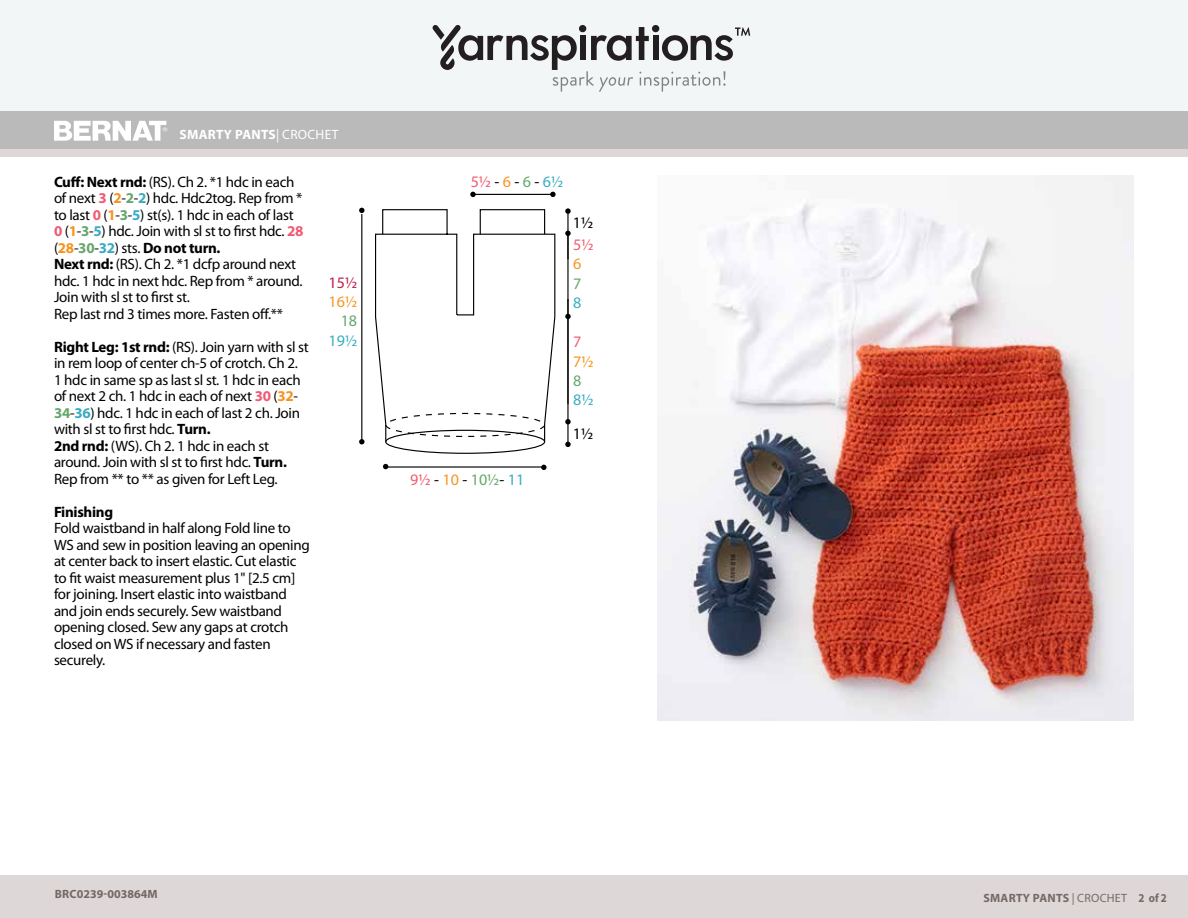
<style>
.page{position:relative;width:1188px;height:918px;background:#fff}
.page>*{position:absolute;margin:0;border:0;box-sizing:border-box;transform-origin:0 0}
.t1{font:16.05px "Myriad Pro";color:#000}
.t2{font:16.05px/19.4px "Myriad Pro";color:#c31f4a;text-align:right}
.t3{font:16.05px/19.4px "Myriad Pro";color:#f89521}
.t4{font:16.05px/19.4px "Myriad Pro";color:#f05d73}
.t5{font:15px/16.5px "Myriad Pro";letter-spacing:-.02em;color:#000}
.t6{font:700 13.5px "Myriad Pro";letter-spacing:.02em;color:#fff}
.t7{font:700 12px "Myriad Pro";letter-spacing:.02em;color:#756966}
.t8{font:700 12px "Myriad Pro";color:#746865}
.s1{font-weight:400}
.s2{font-weight:700}
.s3{font-weight:700;color:#f05a72}
.s4{font-weight:700;color:#f7931d}
.s5{font-weight:700;color:#65a76b}
.s6{font-weight:700;color:#39acc3}
.s7{color:#f89521}
.s8{color:#64a86c}
.s9{color:#39adc3}
.s10{color:#f05d73}
</style>
<div class="page">
<div style="left:0;top:111px;width:1188px;height:38px;background:#bababa"></div>
<div style="left:0;top:0;width:1188px;height:111px;background:#f3f6f7"></div>
<svg style="left:433px;top:25px;width:318px;height:67px"></svg>
<div style="left:0;top:149px;width:1188px;height:769px;background:#ddd8d7"></div>
<div style="left:0;top:157px;width:1188px;height:717px;background:#fff"></div>
<svg style="left:54px;top:120px;width:113px;height:21px"></svg>
<hr style="left:361px;top:214px;width:1px;height:228px;background:#000">
<hr style="left:472px;top:194px;width:81px;height:1px;background:#000">
<svg style="left:359px;top:208px;width:6px;height:5px"></svg>
<svg style="left:359px;top:439px;width:6px;height:6px"></svg>
<svg style="left:550px;top:192px;width:6px;height:5px"></svg>
<svg style="left:470px;top:192px;width:6px;height:5px"></svg>
<hr style="left:386px;top:466px;width:158px;height:2px;background:#000">
<svg style="left:541px;top:465px;width:6px;height:5px"></svg>
<svg style="left:383px;top:464px;width:5px;height:5px"></svg>
<hr style="left:567px;top:233px;width:2px;height:28px;background:#000">
<svg style="left:565px;top:231px;width:6px;height:5px"></svg>
<hr style="left:567px;top:211px;width:2px;height:48px;background:#000">
<svg style="left:565px;top:208px;width:6px;height:6px"></svg>
<hr style="left:567px;top:261px;width:2px;height:40px;background:#000">
<svg style="left:565px;top:314px;width:6px;height:5px"></svg>
<svg style="left:565px;top:419px;width:6px;height:5px"></svg>
<hr style="left:567px;top:299px;width:2px;height:145px;background:#000">
<svg style="left:565px;top:442px;width:6px;height:5px"></svg>
<div style="left:385px;top:430px;width:160px;height:24px;border:1px solid #000;border-radius:50%"></div>
<svg style="left:375px;top:209px;width:181px;height:234px"></svg>
<img style="left:658px;top:175px;width:476px;height:546px">
<p class="t6" style="left:180px;top:126px;width:160px">SMARTY PANTS<span class="s1">| CROCHET</span></p>
<p class="t5" style="left:54px;top:173px;width:251px"><span class="s2">Cuff: Next rnd:</span> (RS). Ch 2. *1 hdc in each of next <span class="s3">3</span> (<span class="s4">2</span>-<span class="s5">2</span>-<span class="s6">2</span>) hdc. Hdc2tog. Rep from * to last <span class="s3">0</span> (<span class="s4">1</span>-<span class="s5">3</span>-<span class="s6">5</span>) st(s). 1 hdc in each of last <span class="s3">0</span> (<span class="s4">1</span>-<span class="s5">3</span>-<span class="s6">5</span>) hdc. Join with sl st to first hdc. <span class="s3">28 </span>(<span class="s4">28</span>-<span class="s5">30</span>-<span class="s6">32</span>) sts. <span class="s2">Do not turn.<br>Next rnd:</span> (RS). Ch 2. *1 dcfp around next hdc. 1 hdc in next hdc. Rep from * around.<br>Join with sl st to first st.<br>Rep last rnd 3 times more. Fasten off.**</p>
<p class="t5" style="left:54px;top:338px;width:256px"><span class="s2">Right Leg: 1st rnd:</span> (RS). Join yarn with sl st in rem loop of center ch-5 of crotch. Ch 2.<br>1 hdc in same sp as last sl st. 1 hdc in each of next 2 ch. 1 hdc in each of next <span class="s3">30</span> (<span class="s4">32</span>- <span class="s5">34</span>-<span class="s6">36</span>) hdc. 1 hdc in each of last 2 ch. Join with sl st to first hdc. <span class="s2">Turn.<br>2nd rnd:</span> (WS). Ch 2. 1 hdc in each st around. Join with sl st to first hdc. <span class="s2">Turn.<br></span>Rep from ** to ** as given for Left Leg.</p>
<p class="t5" style="left:54px;top:503px;width:257px"><span class="s2">Finishing<br></span>Fold waistband in half along Fold line to WS and sew in position leaving an opening at center back to insert elastic. Cut elastic to fit waist measurement plus 1" [2.5 cm] for joining. Insert elastic into waistband and join ends securely. Sew waistband opening closed. Sew any gaps at crotch closed on WS if necessary and fasten securely.</p>
<p class="t2" style="left:328px;top:272px;width:30px">15½<br><span class="s7">16½<br></span><span class="s8">18<br></span><span class="s9">19½</span></p>
<p class="t1" style="left:471px;top:172px;width:94px"><span class="s10">5½</span> - <span class="s7">6</span> - <span class="s8">6</span> - <span class="s9">6½</span></p>
<p class="t1" style="left:573px;top:212px;width:22px">1½</p>
<p class="t4" style="left:573px;top:235px;width:22px">5½<br><span class="s7">6<br></span><span class="s8">7<br></span><span class="s9">8</span></p>
<p class="t3" style="left:573px;top:332px;width:22px"><span class="s10">7<br></span>7½<br><span class="s8">8<br></span><span class="s9">8½</span></p>
<p class="t1" style="left:573px;top:424px;width:22px">1½</p>
<p class="t1" style="left:410px;top:470px;width:116px"><span class="s10">9½</span> - <span class="s7">10</span> - <span class="s8">10½</span>- <span class="s9">11</span></p>
<p class="t8" style="left:55px;top:886px;width:105px">BRC0239-003864M</p>
<p class="t7" style="left:984px;top:890px;width:185px">SMARTY PANTS <span class="s1">| CROCHET</span> 2 of 2</p>
</div>
